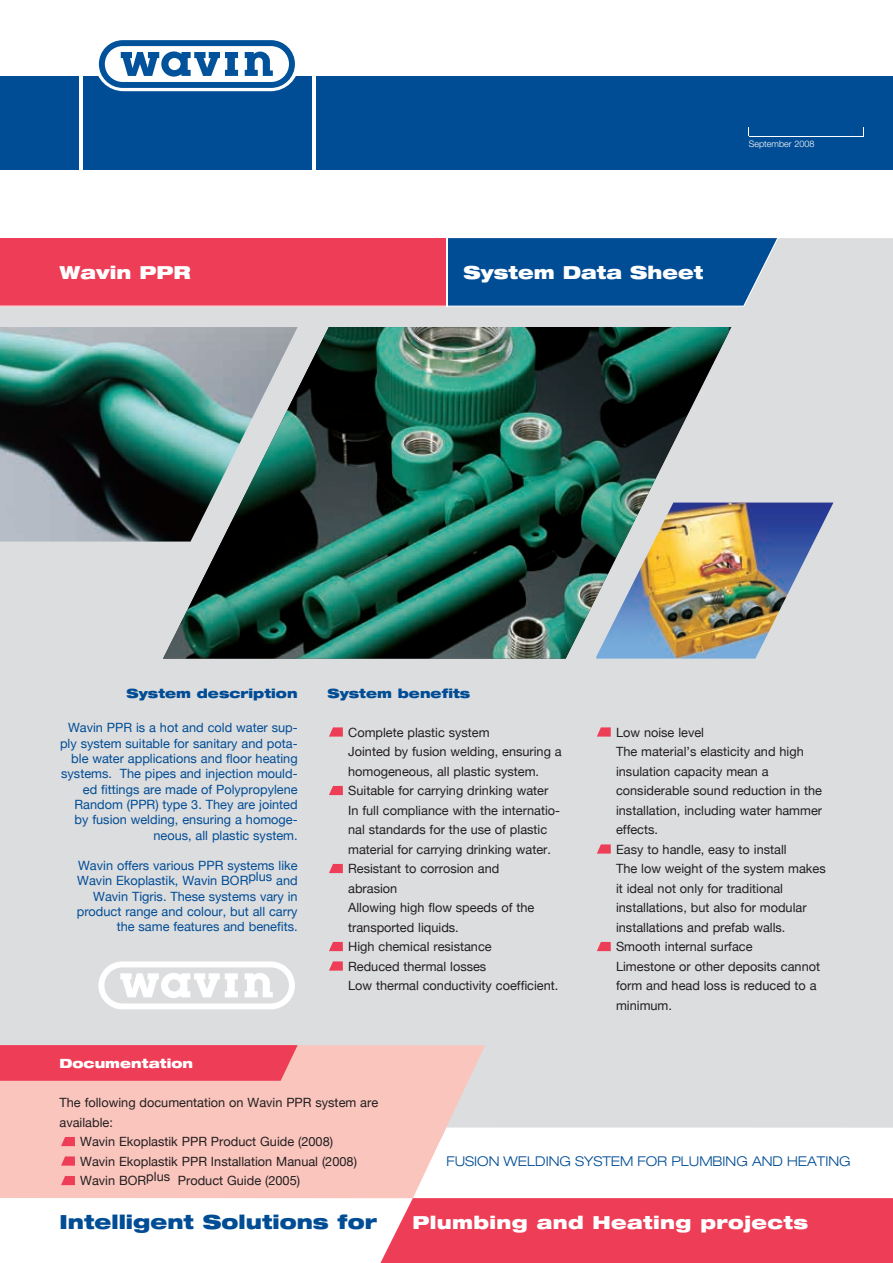
<style>
.page{position:relative;width:893px;height:1263px;background:#fff}
.page>*{position:absolute;margin:0;border:0;box-sizing:border-box;transform-origin:0 0}
.t1{font:900 expanded 19.5px "Helvetica Neue";color:#014d95}
.t2{font:900 expanded 18px "Helvetica Neue";letter-spacing:.02em;color:#fff}
.t3{font:900 expanded 18px "Helvetica Neue";color:#fff}
.t4{font:300 expanded 13.5px "Helvetica Neue";color:#014d95}
.t5{font:12.75px/19.5px "Helvetica Neue";color:#231f20}
.t6{font:12.75px/15.3px "Helvetica Neue";color:#014d95;text-align:right}
.t7{font:900 expanded 12.75px "Helvetica Neue";color:#014d95}
.t8{font:900 expanded 12.75px "Helvetica Neue";color:#fff}
.t9{font:300 9px "Helvetica Neue";color:#fff}
</style>
<div class="page">
<div style="left:0;top:238px;width:893px;height:890px;background:#dcdddf"></div>
<div style="left:0;top:77px;width:893px;height:93px;background:#014d95"></div>
<svg style="left:95px;top:40px;width:204px;height:51px"></svg>
<svg style="left:98px;top:961px;width:197px;height:48px"></svg>
<hr style="left:79px;top:77px;width:3px;height:93px;background:#fff">
<hr style="left:313px;top:77px;width:3px;height:93px;background:#fff">
<hr style="left:749px;top:136px;width:114px;height:1px;background:#fff">
<svg style="left:0;top:238px;width:782px;height:69px;fill:#ee3d56"></svg>
<hr style="left:446px;top:238px;width:1px;height:68px;background:#fff">
<svg style="left:329px;top:727px;width:14px;height:10px"></svg>
<svg style="left:329px;top:786px;width:14px;height:9px"></svg>
<svg style="left:329px;top:864px;width:14px;height:9px"></svg>
<svg style="left:329px;top:942px;width:14px;height:9px"></svg>
<svg style="left:329px;top:961px;width:14px;height:10px"></svg>
<img style="left:163px;top:327px;width:566px;height:332px">
<img style="left:596px;top:502px;width:237px;height:157px">
<img style="left:0;top:327px;width:298px;height:215px">
<svg style="left:597px;top:727px;width:14px;height:10px"></svg>
<svg style="left:597px;top:844px;width:14px;height:10px"></svg>
<svg style="left:597px;top:942px;width:14px;height:9px"></svg>
<svg style="left:0;top:1045px;width:485px;height:153px;fill:#fac5bd"></svg>
<svg style="left:0;top:1045px;width:298px;height:36px"></svg>
<svg style="left:61px;top:1137px;width:14px;height:9px"></svg>
<svg style="left:61px;top:1156px;width:14px;height:10px"></svg>
<svg style="left:61px;top:1176px;width:14px;height:9px"></svg>
<div style="left:380px;top:1198px;width:513px;height:65px;background:#ee3d56"></div>
<p class="t9" style="left:749px;top:139px;width:67px">September 2008</p>
<h2 class="t3" style="left:60px;top:261px;width:133px">Wavin PPR</h2>
<h2 class="t3" style="left:463px;top:261px;width:242px">System Data Sheet</h2>
<p class="t7" style="left:126px;top:685px;width:173px">System description</p>
<p class="t6" style="left:60px;top:720px;width:239px">Wavin PPR is a hot and cold water sup&shy;ply system suitable for sanitary and pota&shy;ble water applications and floor heating systems. The pipes and injection mould&shy;ed fittings are made of Polypropylene Random (PPR) type 3. They are jointed by fusion welding, ensuring a homoge&shy;neous, all plastic system.</p>
<p class="t6" style="left:77px;top:858px;width:222px">Wavin offers various PPR systems like Wavin Ekoplastik, Wavin BORplus and Wavin Tigris. These systems vary in product range and colour, but all carry the same features and benefits.</p>
<p class="t7" style="left:327px;top:685px;width:144px">System benefits</p>
<p class="t5" style="left:348px;top:722px;width:215px">Complete plastic system<br>Jointed by fusion welding, ensuring a homogeneous, all plastic system.<br>Suitable for carrying drinking water<br>In full compliance with the internatio&shy;nal standards for the use of plastic material for carrying drinking water.<br>Resistant to corrosion and<br>abrasion<br>Allowing high flow speeds of the transported liquids.<br>High chemical resistance<br>Reduced thermal losses<br>Low thermal conductivity coefficient.</p>
<p class="t5" style="left:616px;top:722px;width:211px">Low noise level<br>The material’s elasticity and high insulation capacity mean a considerable sound reduction in the installation, including water hammer effects.<br>Easy to handle, easy to install<br>The low weight of the system makes it ideal not only for traditional installations, but also for modular installations and prefab walls.<br>Smooth internal surface<br>Limestone or other deposits cannot form and head loss is reduced to a minimum.</p>
<p class="t8" style="left:60px;top:1055px;width:135px">Documentation</p>
<p class="t5" style="left:60px;top:1093px;width:320px">The following documentation on Wavin PPR system are</p>
<p class="t5" style="left:60px;top:1112px;width:55px">available:</p>
<p class="t5" style="left:80px;top:1132px;width:254px">Wavin Ekoplastik PPR Product Guide (2008)</p>
<p class="t5" style="left:80px;top:1151px;width:278px">Wavin Ekoplastik PPR Installation Manual (2008)</p>
<p class="t5" style="left:80px;top:1171px;width:221px">Wavin BORplus Product Guide (2005)</p>
<h1 class="t1" style="left:60px;top:1209px;width:319px">Intelligent Solutions for</h1>
<p class="t4" style="left:446px;top:1153px;width:406px">FUSION WELDING SYSTEM FOR PLUMBING AND HEATING</p>
<h2 class="t2" style="left:412px;top:1210px;width:397px">Plumbing and Heating projects</h2>
</div>
